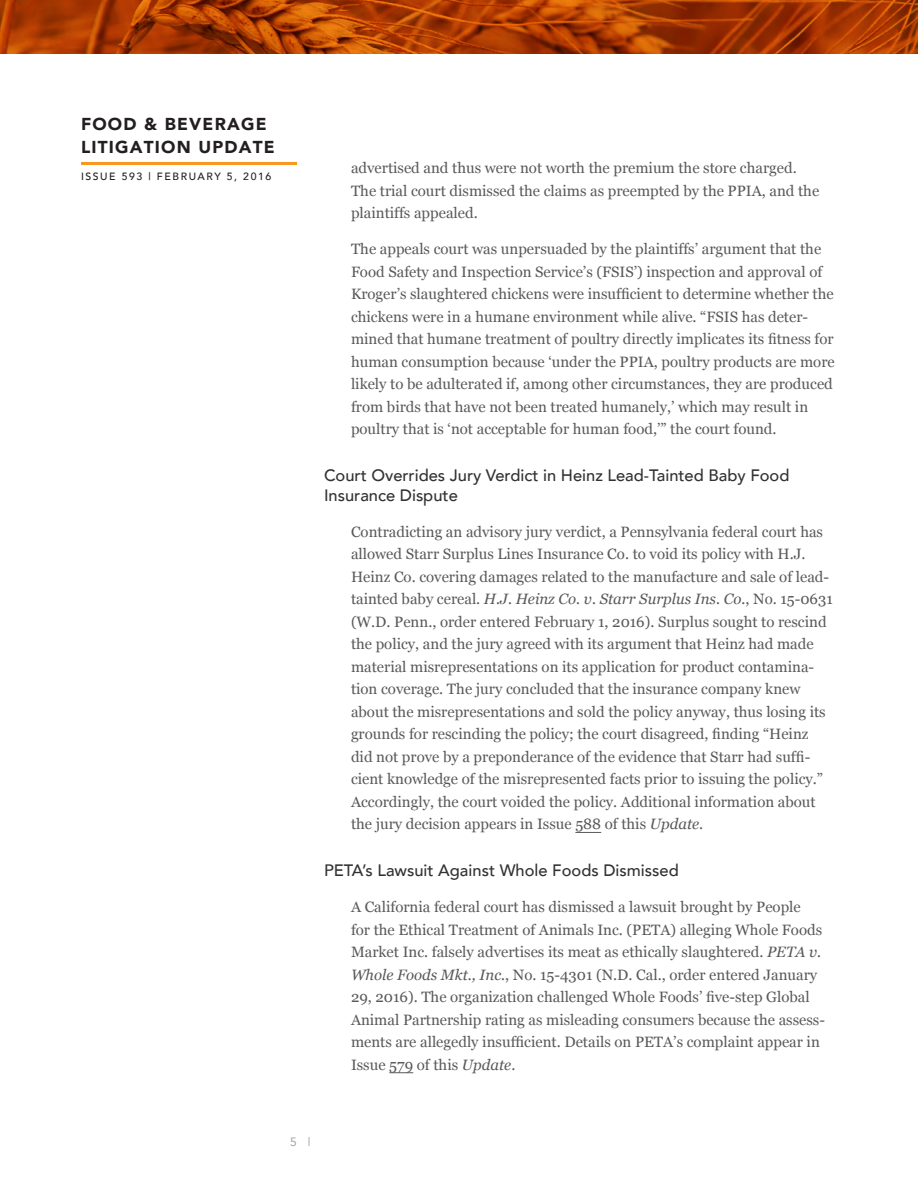
<style>
.page{position:relative;width:918px;height:1188px;background:#fff}
.page>*{position:absolute;margin:0;border:0;box-sizing:border-box;transform-origin:0 0}
.t1{font:900 17.25px/22.5px "Avenir";letter-spacing:.07em;color:#231f20}
.t2{font:500 16.5px/19.8px "Avenir";color:#333132}
.t3{font:15px/22.5px "Georgia";color:#58595b}
.t4{font:12px "Avenir";color:#939598}
.t5{font:500 10.5px "Avenir";letter-spacing:.15em;color:#231f20}
.s1{font-style:italic}
</style>
<div class="page">
<hr style="left:81px;top:162px;width:216px;height:3px;background:#f8971d">
<svg style="left:0;top:0;width:918px;height:54px;background:#a83c02"></svg>
<svg style="left:575px;top:832px;width:26px;height:1px"></svg>
<svg style="left:389px;top:1072px;width:24px;height:1px"></svg>
<p class="t1" style="left:81px;top:113px;width:195px">FOOD &amp; BEVERAGE<br>LITIGATION UPDATE</p>
<p class="t5" style="left:81px;top:167px;width:192px">ISSUE 593 | FEBRUARY 5, 2016</p>
<p class="t3" style="left:351px;top:157px;width:470px">advertised and thus were not worth the premium the store charged.<br>The trial court dismissed the claims as preempted by the PPIA, and the plaintiffs appealed.</p>
<p class="t3" style="left:351px;top:238px;width:485px">The appeals court was unpersuaded by the plaintiffs’ argument that the Food Safety and Inspection Service’s (FSIS’) inspection and approval of Kroger’s slaughtered chickens were insufficient to determine whether the chickens were in a humane environment while alive. “FSIS has deter&shy;mined that humane treatment of poultry directly implicates its fitness for human consumption because ‘under the PPIA, poultry products are more likely to be adulterated if, among other circumstances, they are produced from birds that have not been treated humanely,’ which may result in poultry that is ‘not acceptable for human food,’” the court found.</p>
<p class="t2" style="left:324px;top:465px;width:467px">Court Overrides Jury Verdict in Heinz Lead-Tainted Baby Food<br>Insurance Dispute</p>
<p class="t3" style="left:351px;top:521px;width:483px">Contradicting an advisory jury verdict, a Pennsylvania federal court has allowed Starr Surplus Lines Insurance Co. to void its policy with H.J.<br>Heinz Co. covering damages related to the manufacture and sale of lead&shy;tainted baby cereal. <span class="s1">H.J. Heinz Co. v. Starr Surplus Ins. Co.</span>, No. 15-0631 (W.D. Penn., order entered February 1, 2016). Surplus sought to rescind the policy, and the jury agreed with its argument that Heinz had made material misrepresentations on its application for product contamina&shy;tion coverage. The jury concluded that the insurance company knew about the misrepresentations and sold the policy anyway, thus losing its grounds for rescinding the policy; the court disagreed, finding “Heinz did not prove by a preponderance of the evidence that Starr had suffi&shy;cient knowledge of the misrepresented facts prior to issuing the policy.” Accordingly, the court voided the policy. Additional information about the jury decision appears in Issue 588 of this <span class="s1">Update</span>.</p>
<p class="t2" style="left:324px;top:860px;width:356px">PETA’s Lawsuit Against Whole Foods Dismissed</p>
<p class="t3" style="left:351px;top:896px;width:476px">A California federal court has dismissed a lawsuit brought by People<br>for the Ethical Treatment of Animals Inc. (PETA) alleging Whole Foods Market Inc. falsely advertises its meat as ethically slaughtered. <span class="s1">PETA v.<br>Whole Foods Mkt., Inc.</span>, No. 15-4301 (N.D. Cal., order entered January 29, 2016). The organization challenged Whole Foods’ five-step Global Animal Partnership rating as misleading consumers because the assess&shy;ments are allegedly insufficient. Details on PETA’s complaint appear in Issue 579 of this <span class="s1">Update</span>.</p>
<p class="t4" style="left:290px;top:1135px;width:22px">5 |</p>
</div>
